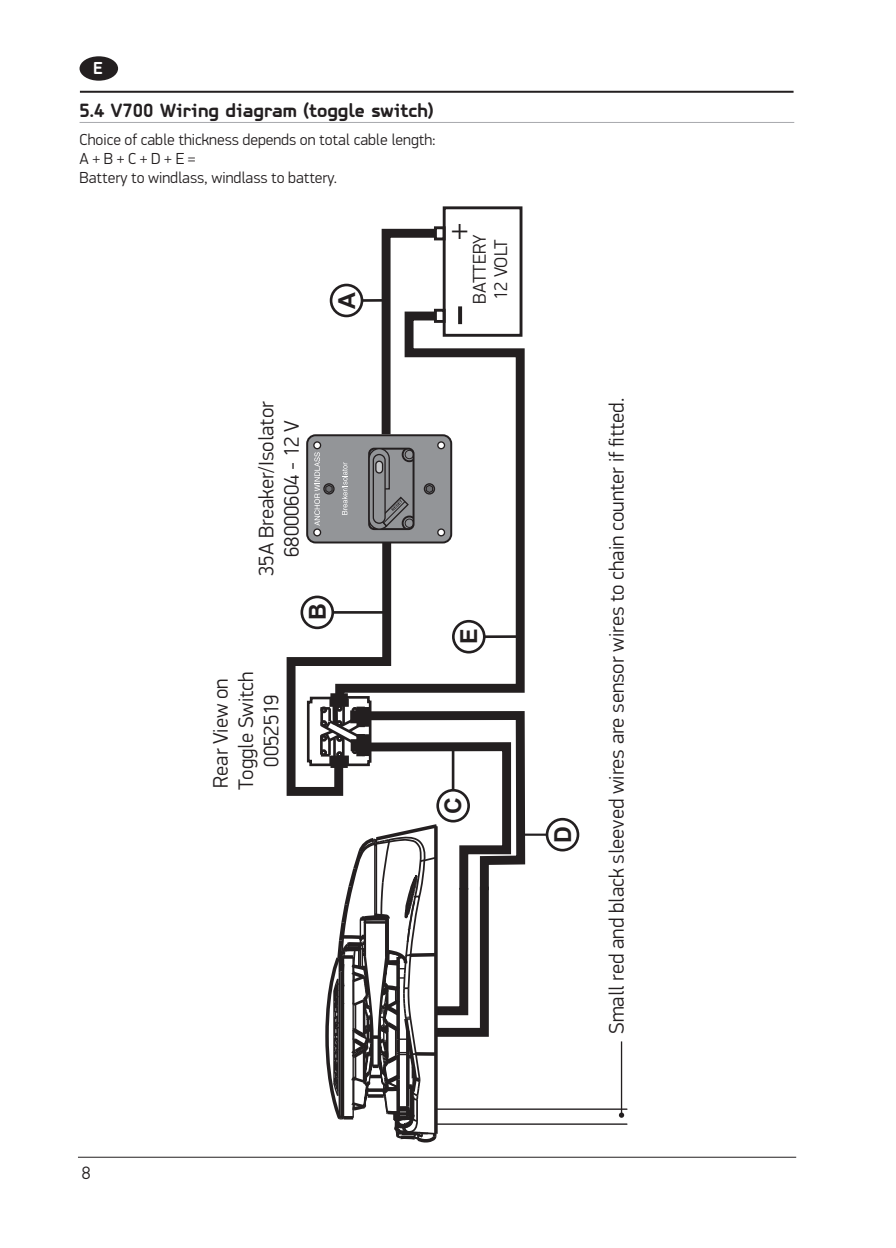
<style>
.page{position:relative;width:896px;height:1248px;background:#fff}
.page>*{position:absolute;margin:0;border:0;box-sizing:border-box;transform-origin:0 0}
.t1{font:300 35px "PF Din Display Pro";color:#231f20}
.t2{font:700 23.4px "Arial";color:#231f20}
.t3{font:300 21.2px/25.4px "PF Din Display Pro";color:#231f20;text-align:center}
.t4{font:700 20px "PF Isotext Pro";color:#231f20}
.t5{font:300 18.4px/21.2px "PF Din Display Pro";color:#231f20}
.t6{font:300 18px "PF Din Display Pro";color:#231f20}
.t7{font:700 18px "PF Isotext Pro";color:#fff}
.t8{font:300 16px/19.2px "PF Din Display Pro";color:#231f20}
</style>
<div class="page">
<hr style="left:80px;top:91px;width:713px;height:2px;background:#231f20">
<hr style="left:78px;top:1156px;width:718px;height:1px;background:#231f20">
<div style="left:80px;top:56px;width:38px;height:25px;background:#231f20;border-radius:50%"></div>
<div style="left:443px;top:206px;width:79px;height:131px;border:3px solid #231f20"></div>
<div style="left:546px;top:817px;width:33px;height:34px;border:3px solid #231f20;border-radius:50%"></div>
<hr style="left:522px;top:833px;width:25px;height:2px;background:#231f20">
<svg style="left:286px;top:224px;width:244px;height:919px"></svg>
<hr style="left:436px;top:1123px;width:191px;height:1px;background:#231f20">
<hr style="left:436px;top:1108px;width:191px;height:1px;background:#231f20">
<hr style="left:621px;top:1041px;width:1px;height:73px;background:#231f20">
<svg style="left:619px;top:1112px;width:5px;height:5px"></svg>
<hr style="left:80px;top:122px;width:714px;height:1px;background:#a8a9ad">
<p class="t7" style="left:93px;top:58px;width:11px">E</p>
<p class="t4" style="left:80px;top:99px;width:355px">5.4 V700 Wiring diagram (toggle switch)</p>
<p class="t8" style="left:80px;top:130px;width:358px">Choice of cable thickness depends on total cable length:<br>A + B + C + D + E =<br>Battery to windlass, windlass to battery.</p>
<p class="t2" style="left:331px;top:309px;width:18px;rotate:-90deg">A</p>
<h1 class="t1" style="left:438px;top:239px;width:19px;rotate:-90deg">+</h1>
<p class="t5" style="left:469px;top:304px;width:71px;rotate:-90deg">BATTERY<br>12 VOLT</p>
<p class="t3" style="left:254px;top:576px;width:176px;rotate:-90deg">35A Breaker/Isolator<br>68000604 - 12 V</p>
<p class="t2" style="left:302px;top:620px;width:18px;rotate:-90deg">B</p>
<p class="t3" style="left:208px;top:789px;width:120px;rotate:-90deg">Rear View on<br>Toggle Switch<br>0052519</p>
<p class="t2" style="left:453px;top:644px;width:17px;rotate:-90deg">E</p>
<p class="t2" style="left:438px;top:814px;width:18px;rotate:-90deg">C</p>
<p class="t2" style="left:547px;top:842px;width:18px;rotate:-90deg">D</p>
<p class="t3" style="left:604px;top:1033px;width:637px;rotate:-90deg">Small red and black sleeved wires are sensor wires to chain counter if fitted.</p>
<p class="t6" style="left:82px;top:1162px;width:10px">8</p>
</div>
